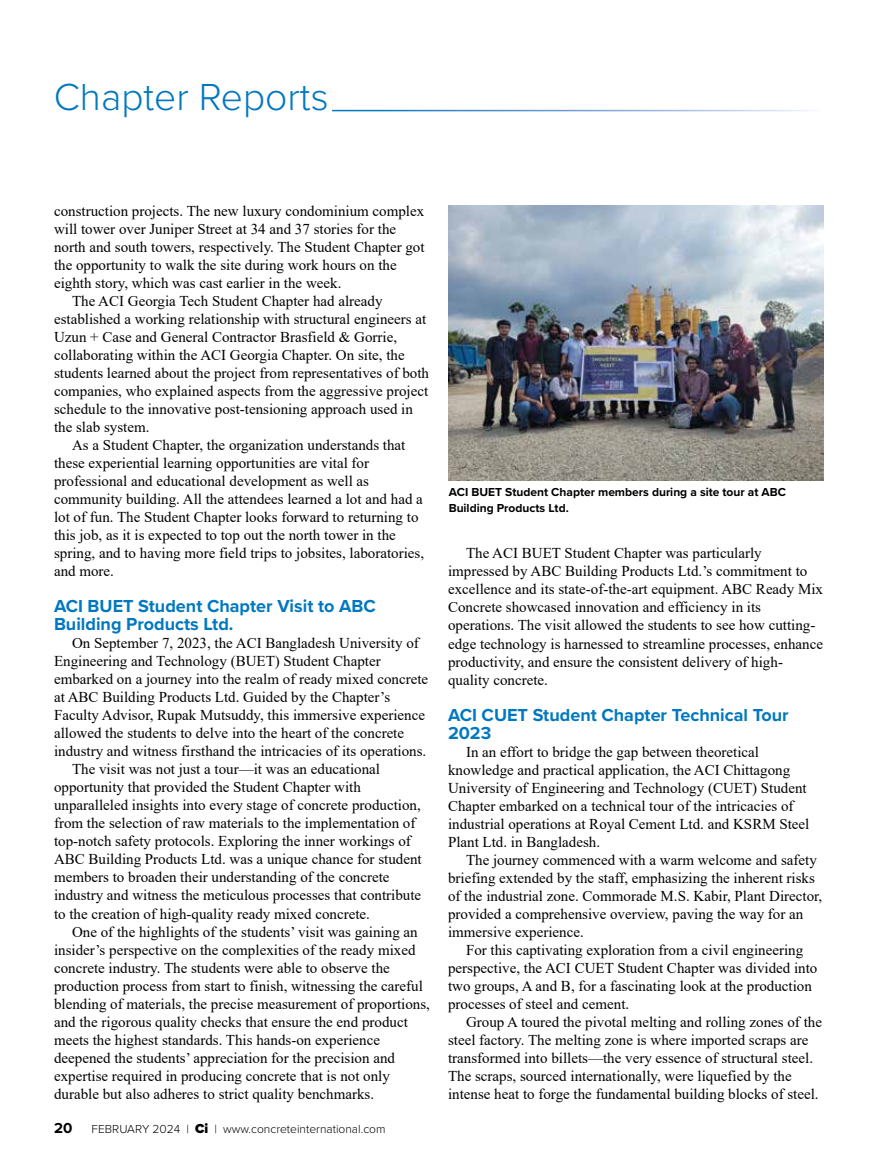
<style>
.page{position:relative;width:878px;height:1175px;background:#fff}
.page>*{position:absolute;margin:0;border:0;box-sizing:border-box;transform-origin:0 0}
.t1{font:300 39px "Proxima Nova";color:#0078bf}
.t2{font:700 18px/18px "Proxima Nova";color:#0078bf}
.t3{font:15px/18px "Times New Roman";color:#000}
.t4{font:700 15px "Proxima Nova";color:#000}
.t5{font:700 12px/16.5px "Proxima Nova";color:#000}
.t6{font:300 12px "Proxima Nova";color:#000}
.s1{font-weight:900;font-size:13.5px}
</style>
<div class="page">
<img style="left:448px;top:206px;width:376px;height:274px">
<h1 class="t1" style="left:54px;top:68px;width:276px">Chapter Reports</h1>
<p class="t3" style="left:54px;top:202px;width:372px">construction projects. The new luxury condominium complex</p>
<p class="t3" style="left:54px;top:220px;width:344px">will tower over Juniper Street at 34 and 37 stories for the</p>
<p class="t3" style="left:54px;top:238px;width:372px">north and south towers, respectively. The Student Chapter got</p>
<p class="t3" style="left:54px;top:256px;width:344px">the opportunity to walk the site during work hours on the</p>
<p class="t3" style="left:54px;top:274px;width:289px">eighth story, which was cast earlier in the week.</p>
<p class="t3" style="left:72px;top:292px;width:312px">The ACI Georgia Tech Student Chapter had already</p>
<p class="t3" style="left:54px;top:310px;width:374px">established a working relationship with structural engineers at</p>
<p class="t3" style="left:54px;top:328px;width:344px">Uzun + Case and General Contractor Brasfield &amp; Gorrie,</p>
<p class="t3" style="left:54px;top:346px;width:352px">collaborating within the ACI Georgia Chapter. On site, the</p>
<p class="t3" style="left:54px;top:364px;width:376px">students learned about the project from representatives of both</p>
<p class="t3" style="left:54px;top:382px;width:376px">companies, who explained aspects from the aggressive project</p>
<p class="t3" style="left:54px;top:400px;width:360px">schedule to the innovative post-tensioning approach used in</p>
<p class="t3" style="left:54px;top:418px;width:97px">the slab system.</p>
<p class="t3" style="left:72px;top:436px;width:335px">As a Student Chapter, the organization understands that</p>
<p class="t3" style="left:54px;top:454px;width:316px">these experiential learning opportunities are vital for</p>
<p class="t3" style="left:54px;top:472px;width:316px">professional and educational development as well as</p>
<p class="t3" style="left:54px;top:490px;width:370px">community building. All the attendees learned a lot and had a</p>
<p class="t3" style="left:54px;top:508px;width:366px">lot of fun. The Student Chapter looks forward to returning to</p>
<p class="t3" style="left:54px;top:526px;width:343px">this job, as it is expected to top out the north tower in the</p>
<p class="t3" style="left:54px;top:544px;width:371px">spring, and to having more field trips to jobsites, laboratories,</p>
<p class="t3" style="left:54px;top:562px;width:61px">and more.</p>
<p class="t2" style="left:54px;top:597px;width:323px">ACI BUET Student Chapter Visit to ABC<br>Building Products Ltd.</p>
<p class="t3" style="left:72px;top:634px;width:348px">On September 7, 2023, the ACI Bangladesh University of</p>
<p class="t3" style="left:54px;top:652px;width:328px">Engineering and Technology (BUET) Student Chapter</p>
<p class="t3" style="left:54px;top:670px;width:376px">embarked on a journey into the realm of ready mixed concrete</p>
<p class="t3" style="left:54px;top:688px;width:337px">at ABC Building Products Ltd. Guided by the Chapter’s</p>
<p class="t3" style="left:54px;top:706px;width:372px">Faculty Advisor, Rupak Mutsuddy, this immersive experience</p>
<p class="t3" style="left:54px;top:724px;width:351px">allowed the students to delve into the heart of the concrete</p>
<p class="t3" style="left:54px;top:742px;width:374px">industry and witness firsthand the intricacies of its operations.</p>
<p class="t3" style="left:72px;top:760px;width:309px">The visit was not just a tour—it was an educational</p>
<p class="t3" style="left:54px;top:778px;width:308px">opportunity that provided the Student Chapter with</p>
<p class="t3" style="left:54px;top:796px;width:368px">unparalleled insights into every stage of concrete production,</p>
<p class="t3" style="left:54px;top:814px;width:363px">from the selection of raw materials to the implementation of</p>
<p class="t3" style="left:54px;top:832px;width:358px">top-notch safety protocols. Exploring the inner workings of</p>
<p class="t3" style="left:54px;top:850px;width:369px">ABC Building Products Ltd. was a unique chance for student</p>
<p class="t3" style="left:54px;top:868px;width:337px">members to broaden their understanding of the concrete</p>
<p class="t3" style="left:54px;top:886px;width:369px">industry and witness the meticulous processes that contribute</p>
<p class="t3" style="left:54px;top:904px;width:317px">to the creation of high-quality ready mixed concrete.</p>
<p class="t3" style="left:72px;top:922px;width:347px">One of the highlights of the students’ visit was gaining an</p>
<p class="t3" style="left:54px;top:940px;width:363px">insider’s perspective on the complexities of the ready mixed</p>
<p class="t3" style="left:54px;top:958px;width:337px">concrete industry. The students were able to observe the</p>
<p class="t3" style="left:54px;top:976px;width:370px">production process from start to finish, witnessing the careful</p>
<p class="t3" style="left:54px;top:994px;width:377px">blending of materials, the precise measurement of proportions,</p>
<p class="t3" style="left:54px;top:1012px;width:355px">and the rigorous quality checks that ensure the end product</p>
<p class="t3" style="left:54px;top:1030px;width:327px">meets the highest standards. This hands-on experience</p>
<p class="t3" style="left:54px;top:1048px;width:342px">deepened the students’ appreciation for the precision and</p>
<p class="t3" style="left:54px;top:1066px;width:337px">expertise required in producing concrete that is not only</p>
<p class="t3" style="left:54px;top:1084px;width:321px">durable but also adheres to strict quality benchmarks.</p>
<p class="t4" style="left:54px;top:1116px;width:20px">20</p>
<p class="t6" style="left:91px;top:1119px;width:295px">FEBRUARY 2024 | <span class="s1">Ci</span> | www.concreteinternational.com</p>
<p class="t5" style="left:448px;top:483px;width:339px">ACI BUET Student Chapter members during a site tour at ABC<br>Building Products Ltd.</p>
<p class="t3" style="left:448px;top:544px;width:376px;text-indent:18px">The ACI BUET Student Chapter was particularly impressed by ABC Building Products Ltd.’s commitment to excellence and its state-of-the-art equipment. ABC Ready Mix Concrete showcased innovation and efficiency in its operations. The visit allowed the students to see how cutting&shy;edge technology is harnessed to streamline processes, enhance productivity, and ensure the consistent delivery of high&shy;quality concrete.</p>
<p class="t2" style="left:448px;top:705px;width:342px">ACI CUET Student Chapter Technical Tour<br>2023</p>
<p class="t3" style="left:448px;top:742px;width:363px;text-indent:18px">In an effort to bridge the gap between theoretical knowledge and practical application, the ACI Chittagong University of Engineering and Technology (CUET) Student Chapter embarked on a technical tour of the intricacies of industrial operations at Royal Cement Ltd. and KSRM Steel Plant Ltd. in Bangladesh.</p>
<p class="t3" style="left:448px;top:850px;width:376px;text-indent:18px">The journey commenced with a warm welcome and safety briefing extended by the staff, emphasizing the inherent risks of the industrial zone. Commorade M.S. Kabir, Plant Director, provided a comprehensive overview, paving the way for an immersive experience.</p>
<p class="t3" style="left:448px;top:940px;width:371px;text-indent:18px">For this captivating exploration from a civil engineering perspective, the ACI CUET Student Chapter was divided into two groups, A and B, for a fascinating look at the production processes of steel and cement.</p>
<p class="t3" style="left:448px;top:1012px;width:375px;text-indent:18px">Group A toured the pivotal melting and rolling zones of the steel factory. The melting zone is where imported scraps are transformed into billets—the very essence of structural steel.<br>The scraps, sourced internationally, were liquefied by the intense heat to forge the fundamental building blocks of steel.</p>
</div>
